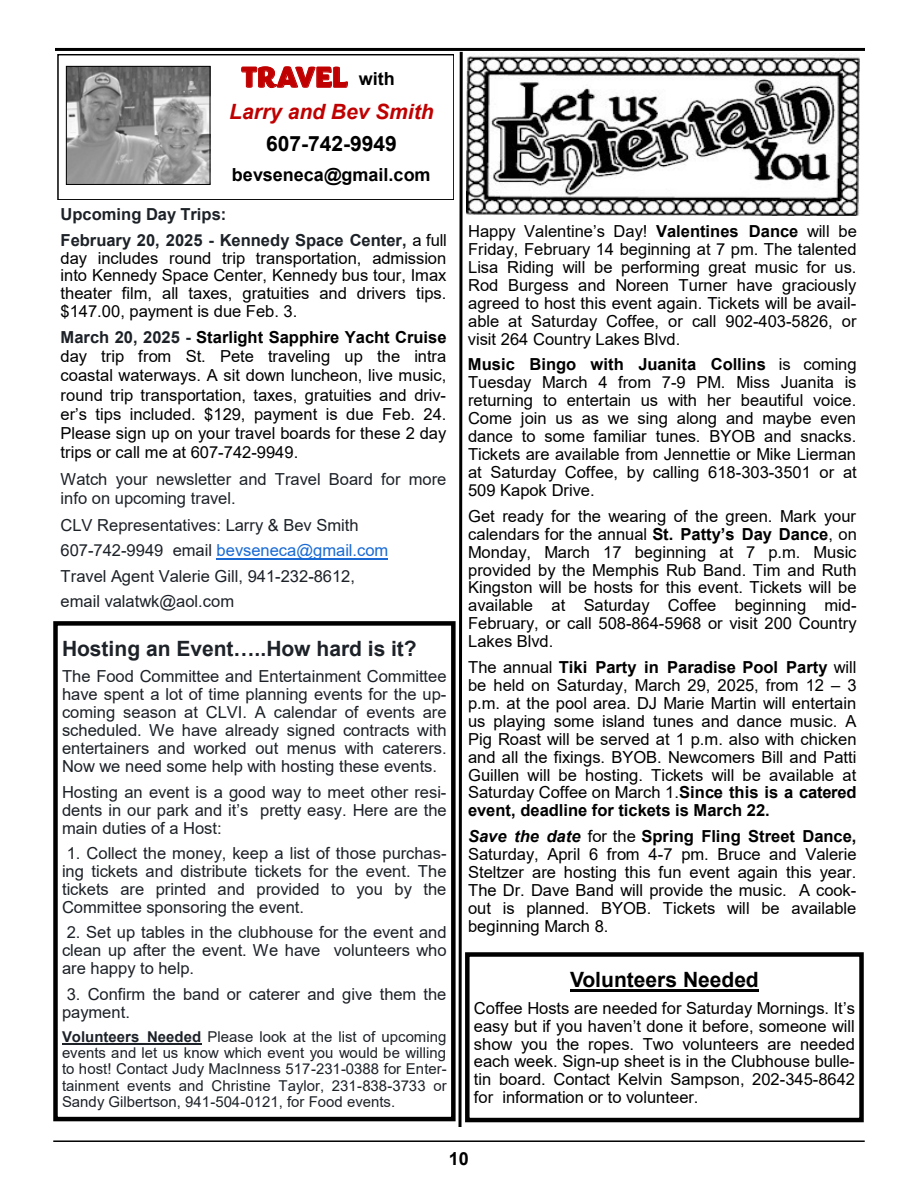
<style>
.page{position:relative;width:918px;height:1188px;background:#fff}
.page>*{position:absolute;margin:0;border:0;box-sizing:border-box;transform-origin:0 0}
.t1{font:900 30.15px "Congenial";color:#c00000}
.t2{font:700 21px "Arial";color:#1d2228}
.t3{font:700 21px "Arial";color:#000}
.t4{font:italic 700 21px "Arial";color:#c00000}
.t5{font:700 18px "Arial";color:#000}
.t6{font:16.65px "Arial";color:#000}
.t7{font:16.65px "Arial";color:#1d2228}
.t8{font:16.5px/18px "Arial";color:#000;text-align:justify}
.t9{font:16.5px/18px "Arial";color:#1d2228}
.t10{font:700 16.5px/25.5px "Arial";color:#000}
.t11{font:700 16.5px/25.5px "Arial";color:#1d2228}
.t12{font:15px/16.4px "Arial";color:#1d2228;text-align:justify}
.s1{font-family:"Arial";font-weight:700;font-size:18px;color:#000}
.s2{font-weight:400;color:#000}
.s3{font-weight:400}
.s4{color:#1d2228}
.s5{color:#196ad4}
.s6{font-weight:700}
.s7{font-weight:700;font-style:italic}
</style>
<div class="page">
<hr style="left:53px;top:1140px;width:812px;height:2px;background:#000">
<svg style="left:458px;top:51px;width:5px;height:1075px"></svg>
<hr style="left:55px;top:48px;width:810px;height:3px;background:#000">
<div style="left:53px;top:621px;width:403px;height:500px;border:4px solid #000"></div>
<hr style="left:62px;top:1043px;width:139px;height:2px;background:#1d2228">
<hr style="left:217px;top:558px;width:171px;height:1px;background:#196ad4">
<div style="left:58px;top:55px;width:396px;height:145px;border:2px solid #000"></div>
<img style="left:68px;top:68px;width:140px;height:115px">
<div style="left:66px;top:66px;width:144px;height:119px;border:1px solid #000"></div>
<img style="left:466px;top:53px;width:393px;height:163px">
<div style="left:465px;top:952px;width:399px;height:170px;border:4px solid #000"></div>
<hr style="left:570px;top:989px;width:189px;height:2px;background:#000">
<h1 class="t1" style="left:241px;top:57px;width:155px">TRAVEL <span class="s1">with</span></h1>
<p class="t4" style="left:229px;top:97px;width:206px">Larry and Bev Smith</p>
<p class="t3" style="left:266px;top:129px;width:132px">607-742-9949</p>
<p class="t5" style="left:232px;top:162px;width:200px">bevseneca@gmail.com</p>
<p class="t11" style="left:61px;top:202px;width:388px">Upcoming Day Trips:<br>February 20, 2025 - Kennedy Space Center, <span class="s2">a full</span></p>
<p class="t8" style="left:61px;top:249px;width:387px">day includes round trip transportation, admission into Kennedy Space Center, Kennedy bus tour, Imax</p>
<p class="t6" style="left:61px;top:282px;width:387px">theater film, all taxes, gratuities and drivers tips.</p>
<p class="t10" style="left:61px;top:299px;width:388px"><span class="s3">$147.00, payment is due Feb. 3.<br></span><span class="s4">March 20, 2025 -</span> Starlight Sapphire Yacht Cruise</p>
<p class="t8" style="left:61px;top:347px;width:387px;line-height:19.2px">day trip from St. Pete traveling up the intra coastal waterways. A sit down luncheon, live music, round trip transportation, taxes, gratuities and driv&shy;er’s tips included. $129, payment is due Feb. 24.<br>Please sign up on your travel boards for these 2 day trips or call me at 607-742-9949.</p>
<p class="t9" style="left:61px;top:470px;width:387px;line-height:19px">Watch your newsletter and Travel Board for more info on upcoming travel.</p>
<p class="t9" style="left:61px;top:512px;width:329px;line-height:25.5px">CLV Representatives: Larry &amp; Bev Smith 607-742-9949 email <span class="s5">bevseneca@gmail.com </span>Travel Agent Valerie Gill, 941-232-8612, email valatwk@aol.com</p>
<p class="t2" style="left:62px;top:634px;width:356px">Hosting an Event…..How hard is it?</p>
<p class="t9" style="left:62px;top:667px;width:386px;text-align:justify">The Food Committee and Entertainment Committee have spent a lot of time planning events for the up&shy;coming season at CLVI. A calendar of events are</p>
<p class="t7" style="left:62px;top:719px;width:386px">scheduled. We have already signed contracts with</p>
<p class="t9" style="left:62px;top:739px;width:386px">entertainers and worked out menus with caterers.<br>Now we need some help with hosting these events.</p>
<p class="t9" style="left:62px;top:783px;width:386px;text-align:justify">Hosting an event is a good way to meet other resi&shy;dents in our park and it’s pretty easy. Here are the main duties of a Host:</p>
<p class="t9" style="left:62px;top:844px;width:386px;text-align:justify">1. Collect the money, keep a list of those purchas&shy;ing tickets and distribute tickets for the event. The tickets are printed and provided to you by the Committee sponsoring the event.</p>
<p class="t9" style="left:67px;top:923px;width:381px">2. Set up tables in the clubhouse for the event and</p>
<p class="t7" style="left:62px;top:939px;width:386px">clean up after the event. We have volunteers who</p>
<p class="t9" style="left:62px;top:959px;width:134px">are happy to help.</p>
<p class="t9" style="left:62px;top:985px;width:386px">3. Confirm the band or caterer and give them the payment.</p>
<p class="t12" style="left:62px;top:1028px;width:386px"><span class="s6">Volunteers Needed</span> Please look at the list of upcoming events and let us know which event you would be willing to host! Contact Judy MacInness 517-231-0388 for Enter&shy;tainment events and Christine Taylor, 231-838-3733 or Sandy Gilbertson, 941-504-0121, for Food events.</p>
<p class="t8" style="left:468px;top:222px;width:390px">Happy Valentine’s Day! <span class="s6">Valentines Dance</span> will be Friday, February 14 beginning at 7 pm. The talented Lisa Riding will be performing great music for us.<br>Rod Burgess and Noreen Turner have graciously</p>
<p class="t6" style="left:468px;top:292px;width:390px">agreed to host this event again. Tickets will be avail-</p>
<p class="t8" style="left:468px;top:312px;width:390px">able at Saturday Coffee, or call 902-403-5826, or visit 264 Country Lakes Blvd.</p>
<p class="t8" style="left:468px;top:355px;width:390px"><span class="s6">Music Bingo with Juanita Collins</span> is coming Tuesday March 4 from 7-9 PM. Miss Juanita is returning to entertain us with her beautiful voice.<br>Come join us as we sing along and maybe even dance to some familiar tunes. BYOB and snacks.<br>Tickets are available from Jennettie or Mike Lierman at Saturday Coffee, by calling 618-303-3501 or at 509 Kapok Drive.</p>
<p class="t6" style="left:468px;top:504px;width:389px">Get ready for the wearing of the green. Mark your</p>
<p class="t8" style="left:468px;top:525px;width:390px">calendars for the annual <span class="s6">St. Patty’s Day Dance</span>, on Monday, March 17 beginning at 7 p.m. Music provided by the Memphis Rub Band. Tim and Ruth Kingston will be hosts for this event. Tickets will be available at Saturday Coffee beginning mid-February, or call 508-864-5968 or visit 200 Country Lakes Blvd.</p>
<p class="t8" style="left:468px;top:658px;width:390px">The annual <span class="s6">Tiki Party in Paradise Pool Party</span> will be held on Saturday, March 29, 2025, from 12 – 3 p.m. at the pool area. DJ Marie Martin will entertain us playing some island tunes and dance music. A Pig Roast will be served at 1 p.m. also with chicken and all the fixings. BYOB. Newcomers Bill and Patti Guillen will be hosting. Tickets will be available at Saturday Coffee on March 1.<span class="s6">Since this is a catered event, deadline for tickets is March 22.</span></p>
<p class="t8" style="left:468px;top:827px;width:390px"><span class="s7">Save the date</span> for the <span class="s6">Spring Fling Street Dance, </span>Saturday, April 6 from 4-7 pm. Bruce and Valerie Steltzer are hosting this fun event again this year.<br>The Dr. Dave Band will provide the music. A cook&shy;out is planned. BYOB. Tickets will be available beginning March 8.</p>
<p class="t3" style="left:570px;top:965px;width:190px">Volunteers Needed</p>
<p class="t8" style="left:474px;top:999px;width:383px">Coffee Hosts are needed for Saturday Mornings. It’s easy but if you haven’t done it before, someone will show you the ropes. Two volunteers are needed each week. Sign-up sheet is in the Clubhouse bulle&shy;tin board. Contact Kelvin Sampson, 202-345-8642 for information or to volunteer.</p>
<p class="t5" style="left:449px;top:1142px;width:23px">1010</p>
</div>
